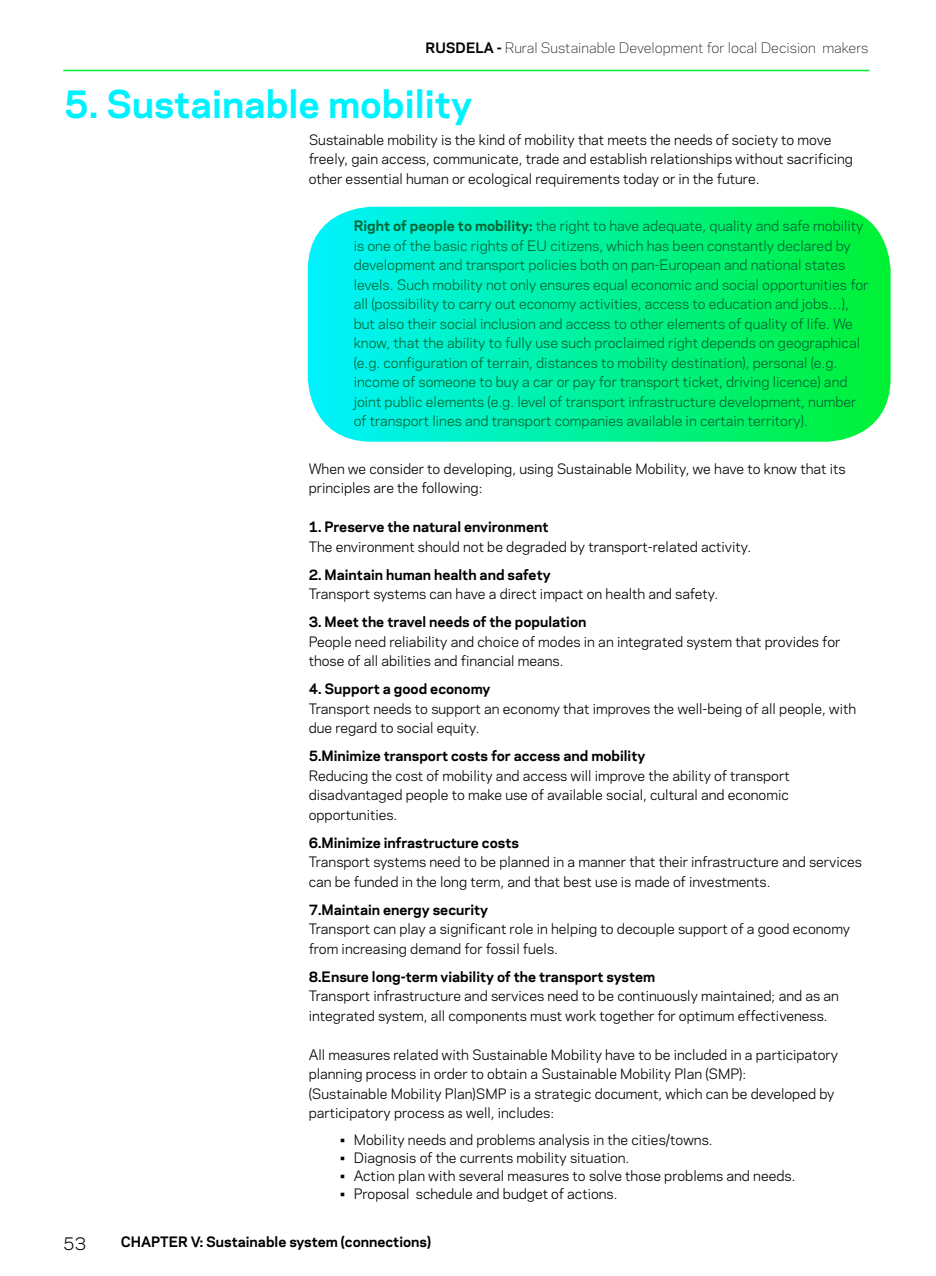
<style>
.page{position:relative;width:936px;height:1276px;background:#fff}
.page>*{position:absolute;margin:0;border:0;box-sizing:border-box;transform-origin:0 0}
.t1{font:700 36px "Galaxie Polaris";color:#00f2ff}
.t2{font:16.5px "Galaxie Polaris";color:#000}
.t3{font:13.5px/19.5px "Galaxie Polaris";color:#000}
.t4{font:13.5px/19.5px "Galaxie Polaris";color:#063}
.t5{font:700 13.5px "Galaxie Polaris";color:#000}
.t6{font:300 13.5px "Galaxie Polaris";color:#000}
.s1{font-weight:700}
</style>
<div class="page">
<hr style="left:63px;top:70px;width:806px;height:1px;background:#00f133">
<svg style="left:308px;top:207px;width:582px;height:235px;background:#06f19b"></svg>
<p class="t6" style="left:425px;top:38px;width:444px"><span class="s1">RUSDELA -</span> Rural Sustainable Development for local Decision makers</p>
<h1 class="t1" style="left:64px;top:77px;width:410px">5. Sustainable mobility</h1>
<p class="t3" style="left:309px;top:129px;width:546px">Sustainable mobility is the kind of mobility that meets the needs of society to move freely, gain access, communicate, trade and establish relationships without sacrificing other essential human or ecological requirements today or in the future.</p>
<p class="t4" style="left:353px;top:216px;width:516px"><span class="s1">Right of people to mobility:</span> the right to have adequate, quality and safe mobility is one of the basic rights of EU citizens, which has been constantly declared by development and transport policies both on pan-European and national states levels. Such mobility not only ensures equal economic and social opportunities for all (possibility to carry out economy activities, access to education and jobs…), but also their social inclusion and access to other elements of quality of life. We know, that the ability to fully use such proclaimed right depends on geographical (e.g. configuration of terrain, distances to mobility destination), personal (e.g. income of someone to buy a car or pay for transport ticket, driving licence) and joint public elements (e.g. level of transport infrastructure development, number of transport lines and transport companies available in certain territory).</p>
<p class="t3" style="left:309px;top:458px;width:538px">When we consider to developing, using Sustainable Mobility, we have to know that its principles are the following:</p>
<p class="t5" style="left:309px;top:517px;width:241px">1. Preserve the natural environment</p>
<p class="t3" style="left:309px;top:536px;width:444px">The environment should not be degraded by transport-related activity.</p>
<p class="t5" style="left:309px;top:564px;width:243px">2. Maintain human health and safety</p>
<p class="t3" style="left:309px;top:583px;width:411px">Transport systems can have a direct impact on health and safety.</p>
<p class="t5" style="left:309px;top:612px;width:279px">3. Meet the travel needs of the population</p>
<p class="t3" style="left:309px;top:631px;width:533px">People need reliability and choice of modes in an integrated system that provides for those of all abilities and financial means.</p>
<p class="t5" style="left:309px;top:679px;width:183px">4. Support a good economy</p>
<p class="t3" style="left:309px;top:698px;width:549px">Transport needs to support an economy that improves the well-being of all people, with due regard to social equity.</p>
<p class="t5" style="left:309px;top:746px;width:338px">5.Minimize transport costs for access and mobility</p>
<p class="t3" style="left:309px;top:765px;width:482px;text-align:justify">Reducing the cost of mobility and access will improve the ability of transport disadvantaged people to make use of available social, cultural and economic opportunities.</p>
<p class="t5" style="left:309px;top:832px;width:212px">6.Minimize infrastructure costs</p>
<p class="t3" style="left:309px;top:851px;width:555px">Transport systems need to be planned in a manner that their infrastructure and services can be funded in the long term, and that best use is made of investments.</p>
<p class="t5" style="left:309px;top:899px;width:181px">7.Maintain energy security</p>
<p class="t3" style="left:309px;top:918px;width:543px">Transport can play a significant role in helping to decouple support of a good economy from increasing demand for fossil fuels.</p>
<p class="t5" style="left:309px;top:966px;width:348px">8.Ensure long-term viability of the transport system</p>
<p class="t3" style="left:309px;top:985px;width:532px">Transport infrastructure and services need to be continuously maintained; and as an integrated system, all components must work together for optimum effectiveness.</p>
<p class="t3" style="left:309px;top:1044px;width:531px">All measures related with Sustainable Mobility have to be included in a participatory planning process in order to obtain a Sustainable Mobility Plan (SMP):<br>(Sustainable Mobility Plan)SMP is a strategic document, which can be developed by participatory process as well, includes:</p>
<p class="t3" style="left:340px;top:1129px;width:374px">• Mobility needs and problems analysis in the cities/towns.</p>
<p class="t3" style="left:340px;top:1147px;width:291px">• Diagnosis of the currents mobility situation.</p>
<p class="t3" style="left:340px;top:1165px;width:456px">• Action plan with several measures to solve those problems and needs.</p>
<p class="t3" style="left:340px;top:1183px;width:279px">• Proposal schedule and budget of actions.</p>
<p class="t2" style="left:63px;top:1231px;width:25px">53</p>
<p class="t5" style="left:121px;top:1232px;width:312px">CHAPTER V: Sustainable system (connections)</p>
</div>
